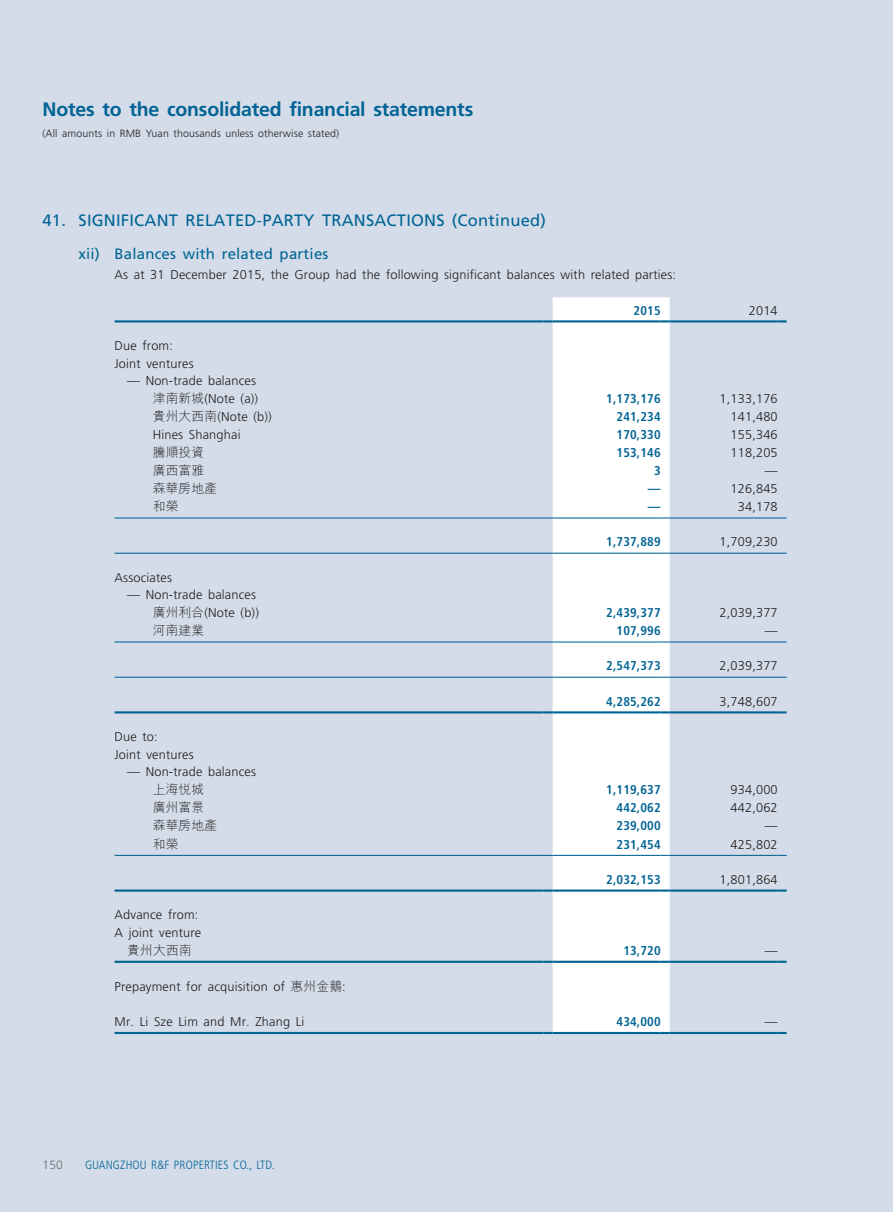
<style>
.page{position:relative;width:893px;height:1212px;background:#d3dce8}
.page>*{position:absolute;margin:0;border:0;box-sizing:border-box;transform-origin:0 0}
.t1{font:700 19.5px "Frutiger LT Std";letter-spacing:-.01em;color:#016495}
._03_H1{font:16.5px "Frutiger LT Std";letter-spacing:.015em;color:#016495}
._04___H2{font:15px "Frutiger LT Std";letter-spacing:.015em;color:#016495}
._15_Table_Stub{font:300 12.75px "Frutiger LT Std";letter-spacing:.015em;color:#231f20}
._31_table_tab_6pt{font:700 condensed 12.75px "Frutiger LT Std";letter-spacing:.015em;color:#016495}
._31_table_tab_6pt-2{font:300 12.75px "Frutiger LT Std";letter-spacing:.015em;color:#231f20}
._13_____P4{font:300 12.75px "Frutiger LT Std";letter-spacing:.015em;color:#231f20}
._15_Table_Stub-2{font:300 12.75px "M Hei HK";letter-spacing:.015em;color:#231f20}
.t2{font:300 condensed 12px "Frutiger LT Std";letter-spacing:.01em;color:#016495}
.t3{font:300 12px "Frutiger LT Std";color:#6c6d70}
.t4{font:300 10.5px "Frutiger LT Std";letter-spacing:.015em;color:#231f20}
.s1{font-family:"M Hei HK"}
</style>
<div class="page">
<div style="left:553px;top:297px;width:117px;height:735px;background:#fff"></div>
<hr style="left:115px;top:320px;width:429px;height:2px;background:#016495">
<svg style="left:544px;top:320px;width:9px;height:2px"></svg>
<hr style="left:553px;top:320px;width:108px;height:2px;background:#016495">
<svg style="left:661px;top:320px;width:9px;height:2px"></svg>
<hr style="left:670px;top:320px;width:108px;height:2px;background:#016495">
<svg style="left:778px;top:320px;width:9px;height:2px"></svg>
<hr style="left:115px;top:711px;width:429px;height:2px;background:#016495">
<svg style="left:544px;top:711px;width:9px;height:2px"></svg>
<hr style="left:553px;top:711px;width:108px;height:2px;background:#016495">
<svg style="left:661px;top:711px;width:9px;height:2px"></svg>
<hr style="left:670px;top:711px;width:108px;height:2px;background:#016495">
<svg style="left:778px;top:711px;width:9px;height:2px"></svg>
<hr style="left:115px;top:889px;width:429px;height:3px;background:#016495">
<svg style="left:544px;top:889px;width:9px;height:3px"></svg>
<hr style="left:553px;top:889px;width:108px;height:3px;background:#016495">
<svg style="left:661px;top:889px;width:9px;height:3px"></svg>
<hr style="left:670px;top:889px;width:108px;height:3px;background:#016495">
<svg style="left:778px;top:889px;width:9px;height:3px"></svg>
<hr style="left:115px;top:961px;width:429px;height:2px;background:#016495">
<svg style="left:544px;top:961px;width:9px;height:2px"></svg>
<hr style="left:553px;top:961px;width:108px;height:2px;background:#016495">
<svg style="left:661px;top:961px;width:9px;height:2px"></svg>
<hr style="left:670px;top:961px;width:108px;height:2px;background:#016495">
<svg style="left:778px;top:961px;width:9px;height:2px"></svg>
<hr style="left:115px;top:1032px;width:429px;height:2px;background:#016495">
<svg style="left:544px;top:1032px;width:9px;height:2px"></svg>
<hr style="left:553px;top:1032px;width:108px;height:2px;background:#016495">
<svg style="left:661px;top:1032px;width:9px;height:2px"></svg>
<hr style="left:670px;top:1032px;width:108px;height:2px;background:#016495">
<svg style="left:778px;top:1032px;width:9px;height:2px"></svg>
<hr style="left:115px;top:517px;width:429px;height:1px;background:#016495">
<hr style="left:553px;top:517px;width:108px;height:1px;background:#016495">
<hr style="left:670px;top:517px;width:108px;height:1px;background:#016495">
<hr style="left:115px;top:553px;width:429px;height:1px;background:#016495">
<hr style="left:553px;top:553px;width:108px;height:1px;background:#016495">
<hr style="left:670px;top:553px;width:108px;height:1px;background:#016495">
<hr style="left:115px;top:641px;width:429px;height:1px;background:#016495">
<hr style="left:553px;top:641px;width:108px;height:1px;background:#016495">
<hr style="left:670px;top:641px;width:108px;height:1px;background:#016495">
<hr style="left:115px;top:677px;width:429px;height:1px;background:#016495">
<hr style="left:553px;top:677px;width:108px;height:1px;background:#016495">
<hr style="left:670px;top:677px;width:108px;height:1px;background:#016495">
<hr style="left:115px;top:855px;width:429px;height:1px;background:#016495">
<hr style="left:553px;top:855px;width:108px;height:1px;background:#016495">
<hr style="left:670px;top:855px;width:108px;height:1px;background:#016495">
<h1 class="t1" style="left:43px;top:98px;width:432px">Notes to the consolidated financial statements</h1>
<p class="t4" style="left:43px;top:127px;width:298px">(All amounts in RMB Yuan thousands unless otherwise stated)</p>
<p class="_03_H1" style="left:43px;top:211px;width:505px">41. SIGNIFICANT RELATED-PARTY TRANSACTIONS (Continued)</p>
<p class="_04___H2" style="left:79px;top:245px;width:251px">xii) Balances with related parties</p>
<p class="_13_____P4" style="left:115px;top:268px;width:563px">As at 31 December 2015, the Group had the following significant balances with related parties:</p>
<p class="_31_table_tab_6pt" style="left:634px;top:303px;width:29px">2015</p>
<p class="_31_table_tab_6pt-2" style="left:749px;top:303px;width:30px">2014</p>
<p class="_15_Table_Stub" style="left:115px;top:339px;width:60px">Due from:</p>
<p class="_15_Table_Stub" style="left:115px;top:356px;width:81px">Joint ventures</p>
<p class="_15_Table_Stub" style="left:127px;top:373px;width:130px">— Non-trade balances</p>
<p class="_15_Table_Stub" style="left:153px;top:392px;width:107px"><span class="s1">津南新城</span>(Note (a))</p>
<p class="_31_table_tab_6pt" style="left:606px;top:391px;width:56px">1,173,176</p>
<p class="_31_table_tab_6pt-2" style="left:719px;top:392px;width:60px">1,133,176</p>
<p class="_15_Table_Stub" style="left:153px;top:410px;width:121px"><span class="s1">貴州大西南</span>(Note (b))</p>
<p class="_31_table_tab_6pt" style="left:617px;top:409px;width:46px">241,234</p>
<p class="_31_table_tab_6pt-2" style="left:730px;top:410px;width:49px">141,480</p>
<p class="_15_Table_Stub" style="left:153px;top:427px;width:89px">Hines Shanghai</p>
<p class="_31_table_tab_6pt" style="left:617px;top:427px;width:46px">170,330</p>
<p class="_31_table_tab_6pt-2" style="left:730px;top:427px;width:49px">155,346</p>
<p class="_15_Table_Stub-2" style="left:153px;top:443px;width:53px">騰順投資</p>
<p class="_31_table_tab_6pt" style="left:617px;top:445px;width:46px">153,146</p>
<p class="_31_table_tab_6pt-2" style="left:730px;top:445px;width:49px">118,205</p>
<p class="_15_Table_Stub-2" style="left:153px;top:461px;width:53px">廣西富雅</p>
<p class="_31_table_tab_6pt" style="left:654px;top:463px;width:8px">3</p>
<p class="_31_table_tab_6pt-2" style="left:765px;top:463px;width:14px">—</p>
<p class="_15_Table_Stub-2" style="left:153px;top:479px;width:66px">森華房地產</p>
<p class="_31_table_tab_6pt" style="left:648px;top:481px;width:14px">—</p>
<p class="_31_table_tab_6pt-2" style="left:730px;top:481px;width:49px">126,845</p>
<p class="_15_Table_Stub-2" style="left:153px;top:497px;width:27px">和榮</p>
<p class="_31_table_tab_6pt" style="left:648px;top:499px;width:14px">—</p>
<p class="_31_table_tab_6pt-2" style="left:738px;top:500px;width:41px">34,178</p>
<p class="_31_table_tab_6pt" style="left:606px;top:534px;width:56px">1,737,889</p>
<p class="_31_table_tab_6pt-2" style="left:719px;top:535px;width:60px">1,709,230</p>
<p class="_15_Table_Stub" style="left:115px;top:570px;width:59px">Associates</p>
<p class="_15_Table_Stub" style="left:127px;top:587px;width:130px">— Non-trade balances</p>
<p class="_15_Table_Stub" style="left:153px;top:605px;width:108px"><span class="s1">廣州利合</span>(Note (b))</p>
<p class="_31_table_tab_6pt" style="left:606px;top:605px;width:56px">2,439,377</p>
<p class="_31_table_tab_6pt-2" style="left:719px;top:605px;width:60px">2,039,377</p>
<p class="_15_Table_Stub-2" style="left:153px;top:621px;width:53px">河南建業</p>
<p class="_31_table_tab_6pt" style="left:617px;top:623px;width:46px">107,996</p>
<p class="_31_table_tab_6pt-2" style="left:765px;top:624px;width:14px">—</p>
<p class="_31_table_tab_6pt" style="left:606px;top:658px;width:56px">2,547,373</p>
<p class="_31_table_tab_6pt-2" style="left:719px;top:659px;width:60px">2,039,377</p>
<p class="_31_table_tab_6pt" style="left:606px;top:694px;width:56px">4,285,262</p>
<p class="_31_table_tab_6pt-2" style="left:719px;top:694px;width:60px">3,748,607</p>
<p class="_15_Table_Stub" style="left:115px;top:730px;width:45px">Due to:</p>
<p class="_15_Table_Stub" style="left:115px;top:747px;width:81px">Joint ventures</p>
<p class="_15_Table_Stub" style="left:127px;top:764px;width:130px">— Non-trade balances</p>
<p class="_15_Table_Stub-2" style="left:153px;top:780px;width:53px">上海悅城</p>
<p class="_31_table_tab_6pt" style="left:606px;top:782px;width:56px">1,119,637</p>
<p class="_31_table_tab_6pt-2" style="left:730px;top:782px;width:49px">934,000</p>
<p class="_15_Table_Stub-2" style="left:153px;top:799px;width:53px">廣州富景</p>
<p class="_31_table_tab_6pt" style="left:617px;top:800px;width:46px">442,062</p>
<p class="_31_table_tab_6pt-2" style="left:730px;top:801px;width:49px">442,062</p>
<p class="_15_Table_Stub-2" style="left:153px;top:817px;width:66px">森華房地產</p>
<p class="_31_table_tab_6pt" style="left:617px;top:818px;width:46px">239,000</p>
<p class="_31_table_tab_6pt-2" style="left:765px;top:819px;width:14px">—</p>
<p class="_15_Table_Stub-2" style="left:153px;top:835px;width:27px">和榮</p>
<p class="_31_table_tab_6pt" style="left:617px;top:836px;width:46px">231,454</p>
<p class="_31_table_tab_6pt-2" style="left:730px;top:837px;width:49px">425,802</p>
<p class="_31_table_tab_6pt" style="left:606px;top:872px;width:56px">2,032,153</p>
<p class="_31_table_tab_6pt-2" style="left:719px;top:872px;width:60px">1,801,864</p>
<p class="_15_Table_Stub" style="left:115px;top:908px;width:85px">Advance from:</p>
<p class="_15_Table_Stub" style="left:115px;top:925px;width:88px">A joint venture</p>
<p class="_15_Table_Stub-2" style="left:127px;top:941px;width:66px">貴州大西南</p>
<p class="_31_table_tab_6pt" style="left:623px;top:943px;width:39px">13,720</p>
<p class="_31_table_tab_6pt-2" style="left:765px;top:943px;width:14px">—</p>
<p class="_15_Table_Stub" style="left:115px;top:980px;width:233px">Prepayment for acquisition of <span class="s1">惠州金鵝</span>:</p>
<p class="_15_Table_Stub" style="left:115px;top:1014px;width:191px">Mr. Li Sze Lim and Mr. Zhang Li</p>
<p class="_31_table_tab_6pt" style="left:617px;top:1014px;width:46px">434,000</p>
<p class="_31_table_tab_6pt-2" style="left:765px;top:1014px;width:14px">—</p>
<p class="t3" style="left:43px;top:1158px;width:22px">150</p>
<p class="t2" style="left:85px;top:1158px;width:191px">GUANGZHOU R&amp;F PROPERTIES CO., LTD.</p>
</div>
